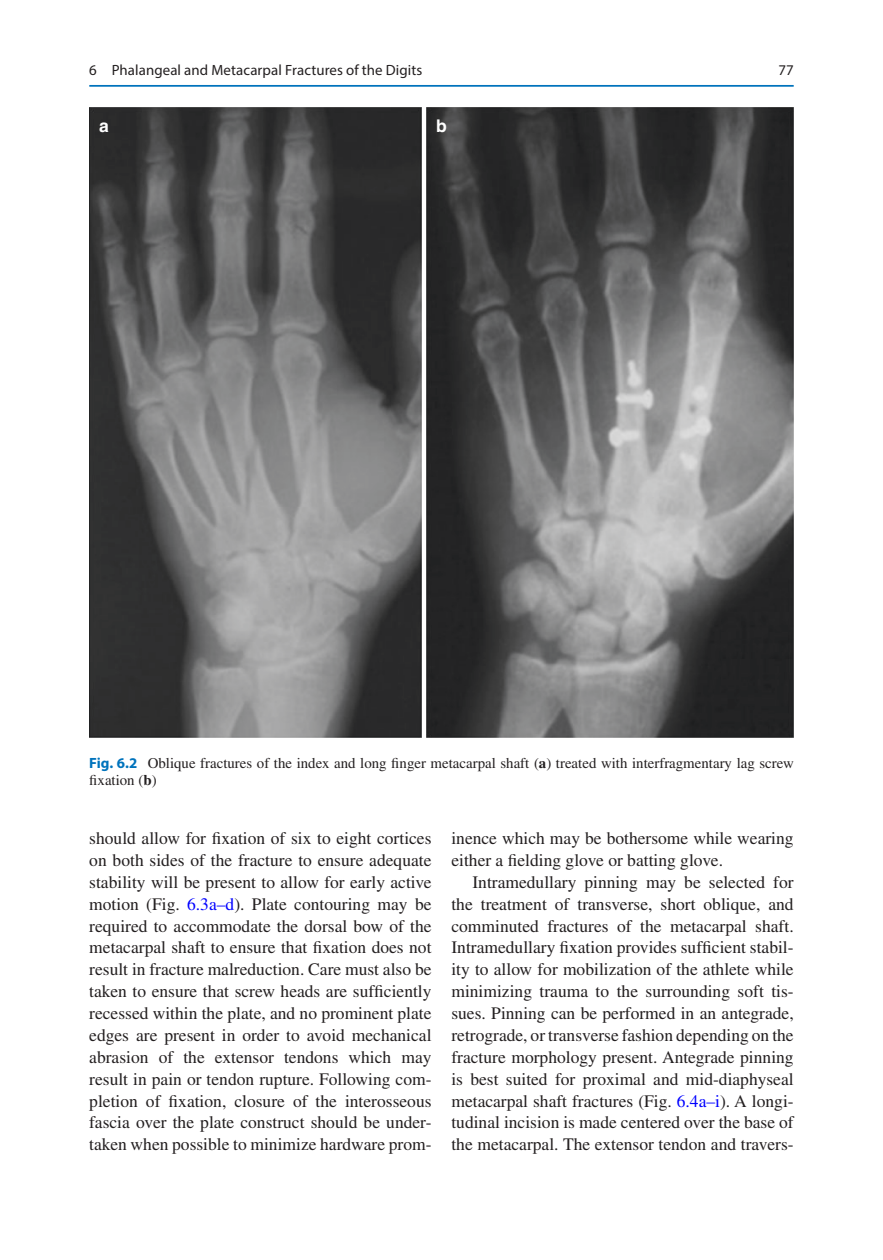
<style>
.page{position:relative;width:883px;height:1260px;background:#fff}
.page>*{position:absolute;margin:0;border:0;box-sizing:border-box;transform-origin:0 0}
.t1{font:17.5px/21.9px "Times LT Std";color:#231f20;text-align:justify}
.t2{font:17.5px "Helvetica Bold 2";color:#fff}
.t3{font:14.88px/17.5px "Times LT Std";color:#231f20}
.t4{font:14.88px "Myriad Pro Regular 3";letter-spacing:.005em;color:#231f20}
.t5{font:14.88px "Myriad Pro";color:#231f20}
.s1{font-family:"Myriad Pro";font-weight:700;color:#0073bc}
.s2{font-weight:700}
.s3{color:#00f}
</style>
<div class="page">
<img style="left:89px;top:107px;width:332px;height:630px">
<img style="left:426px;top:107px;width:368px;height:630px">
<hr style="left:89px;top:85px;width:705px;height:2px;background:#0073bc">
<p class="t4" style="left:89px;top:61px;width:335px">6 Phalangeal and Metacarpal Fractures of the Digits</p>
<p class="t2" style="left:99px;top:115px;width:11px">a</p>
<p class="t2" style="left:436px;top:115px;width:12px">b</p>
<p class="t5" style="left:778px;top:61px;width:17px">77</p>
<p class="t3" style="left:89px;top:754px;width:706px"><span class="s1">Fig. 6.2</span> Oblique fractures of the index and long finger metacarpal shaft (<span class="s2">a</span>) treated with interfragmentary lag screw fixation (<span class="s2">b</span>)</p>
<p class="t1" style="left:89px;top:827px;width:344px">should allow for fixation of six to eight cortices on both sides of the fracture to ensure adequate stability will be present to allow for early active motion (Fig. <span class="s3">6.3a–d</span>). Plate contouring may be required to accommodate the dorsal bow of the metacarpal shaft to ensure that fixation does not result in fracture malreduction. Care must also be taken to ensure that screw heads are sufficiently recessed within the plate, and no prominent plate edges are present in order to avoid mechanical abrasion of the extensor tendons which may result in pain or tendon rupture. Following com&shy;pletion of fixation, closure of the interosseous fascia over the plate construct should be under&shy;taken when possible to minimize hardware prom-</p>
<p class="t1" style="left:451px;top:827px;width:344px">inence which may be bothersome while wearing either a fielding glove or batting glove.</p>
<p class="t1" style="left:451px;top:871px;width:344px;text-indent:21px">Intramedullary pinning may be selected for the treatment of transverse, short oblique, and comminuted fractures of the metacarpal shaft.<br>Intramedullary fixation provides sufficient stabil&shy;ity to allow for mobilization of the athlete while minimizing trauma to the surrounding soft tis&shy;sues. Pinning can be performed in an antegrade, retrograde, or transverse fashion depending on the fracture morphology present. Antegrade pinning is best suited for proximal and mid-diaphyseal metacarpal shaft fractures (Fig. <span class="s3">6.4a–i</span>). A longi&shy;tudinal incision is made centered over the base of the metacarpal. The extensor tendon and travers-</p>
</div>
